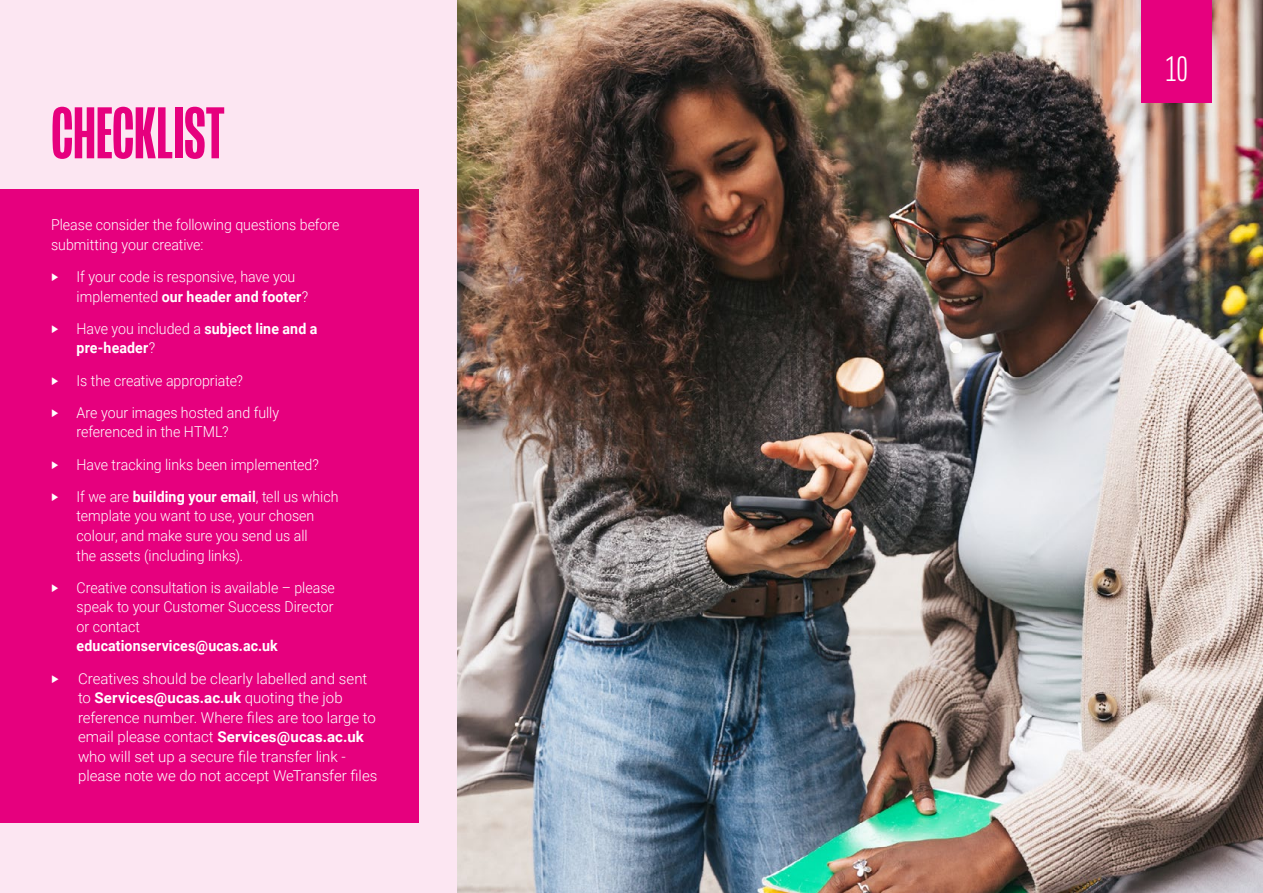
<style>
.page{position:relative;width:1263px;height:893px;background:#fce6f2}
.page>*{position:absolute;margin:0;border:0;box-sizing:border-box;transform-origin:0 0}
.t1{font:500 75px "Mongoose";letter-spacing:-.015em;color:#e6007e}
.t2{font:300 36.15px "Mongoose";color:#fff}
.t3{font:300 15px/19.5px "Roboto";color:#fff;scale:.95 1}
.t4{font:300 15px/19.5px "Roboto";color:#fff}
.t5{font:700 15px/19.5px "Roboto";letter-spacing:.01em;color:#fff;scale:.95 1}
.t6{font:700 15px "Roboto";letter-spacing:.01em;color:#fff}
.s1{font-weight:700}
.s2{font-weight:300}
</style>
<div class="page">
<div style="left:0;top:189px;width:419px;height:634px;background:#e6007e"></div>
<img style="left:457px;top:0;width:806px;height:893px">
<div style="left:1142px;top:0;width:70px;height:102px;background:#e6007e"></div>
<div style="left:1141px;top:54px;width:71px;height:34px;background:#e6007e"></div>
<h1 class="t1" style="left:51px;top:90px;width:175px">CHECKLIST</h1>
<p class="t3" style="left:51px;top:215px;width:305px">Please consider the following questions before submitting your creative:</p>
<p class="t3" style="left:77px;top:267px;width:245px;text-indent:-26px"><span class="s1">‣</span> If your code is responsive, have you implemented <span class="s1">our header and footer</span>?</p>
<p class="t5" style="left:77px;top:318px;width:255px;text-indent:-26px">‣ <span class="s2">Have you included a</span> subject line and a pre-header<span class="s2">?</span></p>
<p class="t3" style="left:51px;top:364px;width:242px;line-height:32.2px"><span class="s1">‣</span> Is the creative appropriate?<br><span class="s1">‣</span> Are your images hosted and fully</p>
<p class="t3" style="left:51px;top:415px;width:304px;line-height:32.2px;text-indent:26px">referenced in the HTML?<br><span class="s1">‣</span> Have tracking links been implemented?<br><span class="s1">‣</span> If we are <span class="s1">building your email</span>, tell us which</p>
<p class="t3" style="left:77px;top:506px;width:252px">template you want to use, your chosen colour, and make sure you send us all the assets (including links).</p>
<p class="t3" style="left:77px;top:577px;width:273px;text-align:justify;text-indent:-26px"><span class="s1">‣</span> Creative consultation is available – please speak to your Customer Success Director or contact</p>
<p class="t5" style="left:77px;top:636px;width:213px">educationservices@ucas.ac.uk</p>
<p class="t6" style="left:51px;top:668px;width:10px">‣</p>
<p class="t4" style="left:78px;top:668px;width:301px">Creatives should be clearly labelled and sent to <span class="s1">Services@ucas.ac.uk</span> quoting the job reference number. Where files are too large to email please contact <span class="s1">Services@ucas.ac.uk </span>who will set up a secure file transfer link - please note we do not accept WeTransfer files</p>
<h2 class="t2" style="left:1166px;top:48px;width:23px">10</h2>
</div>
